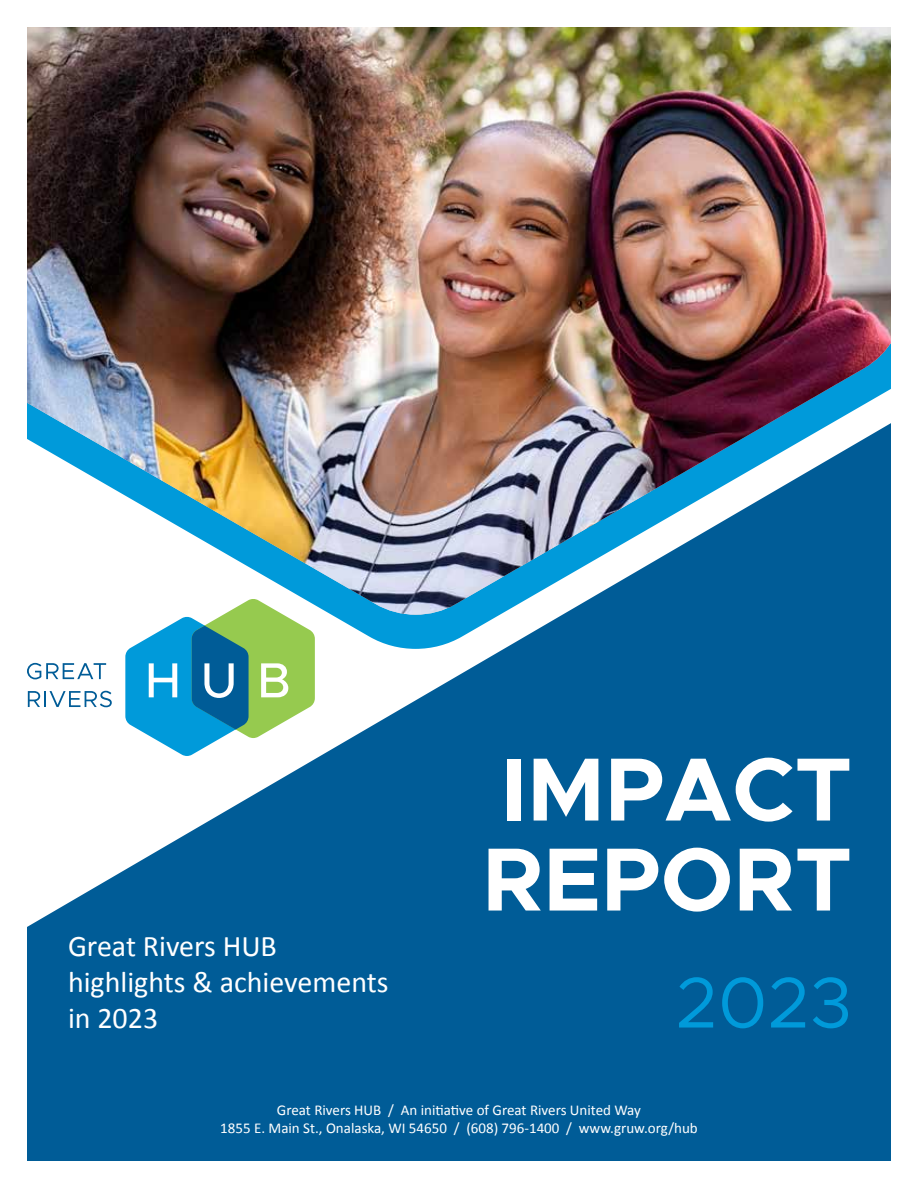
<style>
.page{position:relative;width:918px;height:1188px;background:#fff}
.page>*{position:absolute;margin:0;border:0;box-sizing:border-box;transform-origin:0 0}
.t1{font:700 90px/90px "Metropolis";color:#fff}
.t2{font:72px "Metropolis";color:#009ada}
.t3{font:30px/36px "Calibri";color:#fff}
.t4{font:15px/18px "Calibri";color:#fff;text-align:center}
</style>
<div class="page">
<svg style="left:27px;top:649px;width:864px;height:512px;fill:#005c97"></svg>
<svg style="left:332px;top:615px;width:559px;height:34px;fill:#005c97"></svg>
<img style="left:27px;top:27px;width:864px;height:588px">
<svg style="left:125px;top:598px;width:190px;height:158px"></svg>
<svg style="left:27px;top:663px;width:79px;height:16px"></svg>
<svg style="left:28px;top:691px;width:84px;height:16px"></svg>
<h3 class="t3" style="left:68px;top:927px;width:322px">Great Rivers HUB highlights &amp; achievements in 2023</h3>
<h1 class="t1" style="left:482px;top:745px;width:371px">IMPACT<br>REPORT</h1>
<h2 class="t2" style="left:676px;top:958px;width:178px">2023</h2>
<p class="t4" style="left:220px;top:1100px;width:479px">Great Rivers HUB / An initiative of Great Rivers United Way<br>1855 E. Main St., Onalaska, WI 54650 / (608) 796-1400 / www.gruw.org/hub</p>
</div>
